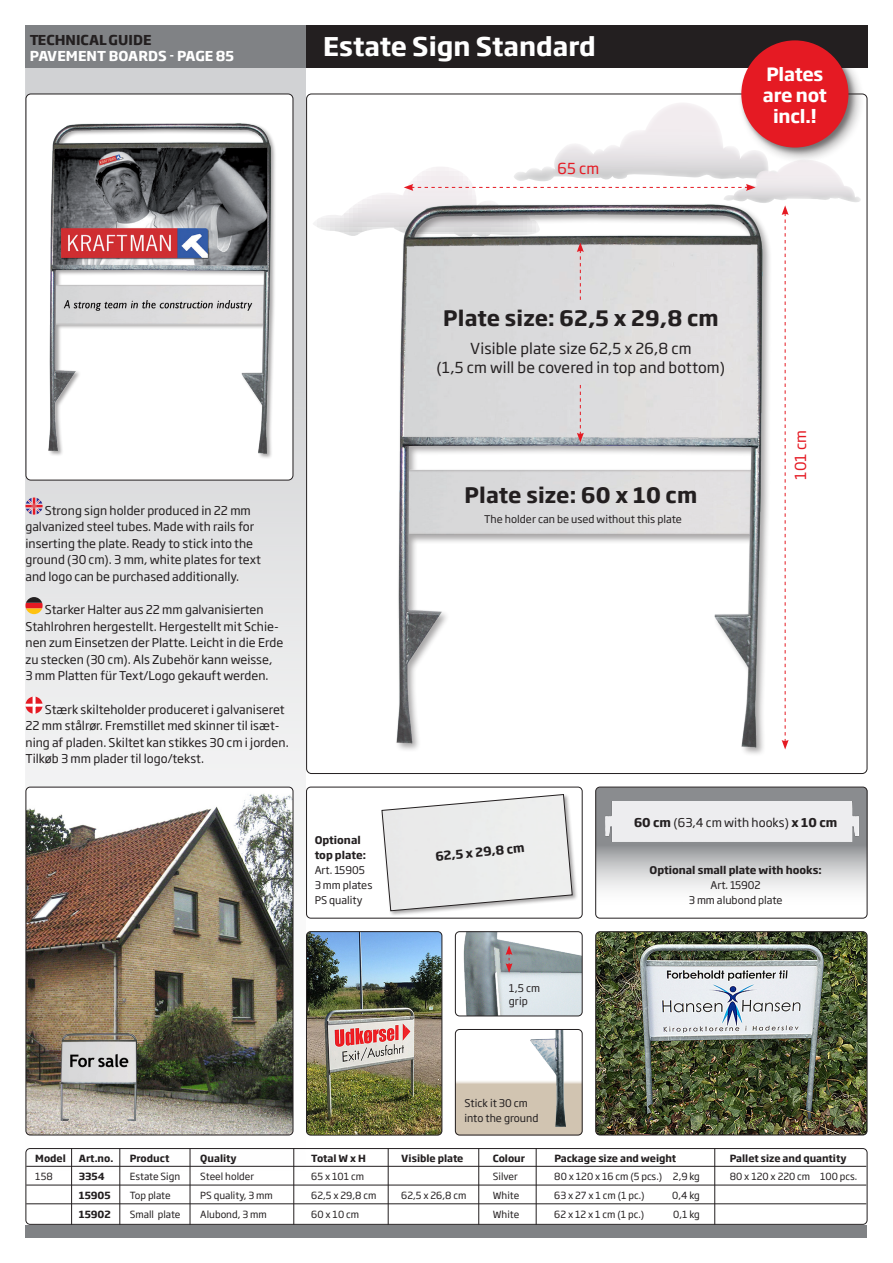
<style>
.page{position:relative;width:893px;height:1263px;background:#fff}
.page>*{position:absolute;margin:0;border:0;box-sizing:border-box;transform-origin:0 0}
.t1{font:700 25.5px "Soho Gothic Pro";color:#fff}
.t2{font:700 21px "Soho Gothic Pro";letter-spacing:.01em;color:#231f20}
.t3{font:700 18px/21px "Soho Gothic Pro";letter-spacing:-.01em;color:#fff;text-align:center}
.t4{font:15px/19.5px "Soho Gothic Pro";letter-spacing:.01em;color:#231f20;text-align:center}
.t5{font:15px "Soho Gothic Pro";letter-spacing:.01em;color:#e51a23}
.t6{font:700 13.5px "Soho Gothic Pro";letter-spacing:.005em;color:#fff}
.t7{font:700 13.5px "Soho Gothic Pro";letter-spacing:.005em;color:#231f20}
.t8{font:12px/16.5px "Soho Gothic Pro";color:#231f20}
.t9{font:700 12px "Soho Gothic Pro";color:#231f20}
.t10{font:10.5px/15px "Soho Gothic Pro";color:#231f20}
.t11{font:700 10.5px/15px "Soho Gothic Pro";color:#231f20;text-align:center}
.t12{font:9.75px "Soho Gothic Pro";color:#231f20}
.t13{font:700 9.75px "Soho Gothic Pro";color:#231f20}
.s1{font-weight:700}
.s2{font-weight:400}
</style>
<div class="page">
<div style="left:306px;top:26px;width:561px;height:42px;background:#231f20"></div>
<div style="left:26px;top:26px;width:280px;height:42px;background:#808285"></div>
<div style="left:26px;top:1225px;width:841px;height:12px;background:#808285"></div>
<div style="left:26px;top:68px;width:280px;height:1157px;background:linear-gradient(to bottom,#c9cacd,#fff)"></div>
<svg style="left:596px;top:787px;width:271px;height:103px;background:#b7b9ba"></svg>
<svg style="left:26px;top:497px;width:17px;height:18px"></svg>
<svg style="left:26px;top:597px;width:17px;height:17px"></svg>
<svg style="left:26px;top:696px;width:17px;height:18px"></svg>
<div style="left:26px;top:94px;width:267px;height:386px;background:#fff;border-radius:5px"></div>
<div style="left:26px;top:94px;width:267px;height:386px;border:1px solid #231f20;border-radius:5px"></div>
<img style="left:26px;top:787px;width:267px;height:348px">
<div style="left:26px;top:787px;width:267px;height:348px;border:1px solid #231f20;border-radius:4px"></div>
<img style="left:596px;top:932px;width:271px;height:203px">
<div style="left:595px;top:931px;width:272px;height:204px;border:1px solid #231f20;border-radius:4px"></div>
<img style="left:463px;top:933px;width:119px;height:83px">
<div style="left:455px;top:931px;width:128px;height:85px;border:1px solid #231f20;border-radius:4px"></div>
<img style="left:61px;top:1033px;width:75px;height:88px">
<div style="left:306px;top:787px;width:277px;height:131px;border:1px solid #231f20;border-radius:4px"></div>
<div style="left:606px;top:801px;width:253px;height:40px;background:#ededef"></div>
<div style="left:595px;top:787px;width:272px;height:131px;border:1px solid #231f20;border-radius:4px"></div>
<img style="left:306px;top:932px;width:136px;height:203px">
<div style="left:306px;top:931px;width:136px;height:204px;border:1px solid #231f20;border-radius:4px"></div>
<div style="left:455px;top:1081px;width:127px;height:54px;background:#d1c4b1"></div>
<img style="left:530px;top:1031px;width:36px;height:96px">
<div style="left:455px;top:1029px;width:128px;height:106px;border:1px solid #231f20;border-radius:4px"></div>
<div style="left:738px;top:37px;width:127px;height:127px;background:#231f20;opacity:.4"></div>
<div style="left:741px;top:40px;width:107px;height:108px;background:#e51a23;border-radius:50%"></div>
<div style="left:48px;top:123px;width:229px;height:336px;background:#231f20;opacity:.4"></div>
<img style="left:48px;top:123px;width:223px;height:330px">
<svg style="left:506px;top:945px;width:7px;height:28px"></svg>
<div style="left:381px;top:793px;width:197px;height:124px;background:#231f20;opacity:.4"></div>
<svg style="left:382px;top:794px;width:191px;height:117px;background:#e6e7e7"></svg>
<hr style="left:26px;top:1166px;width:840px;height:1px;background:#231f20">
<hr style="left:26px;top:1185px;width:840px;height:1px;background:#231f20">
<hr style="left:26px;top:1203px;width:840px;height:1px;background:#231f20">
<div style="left:26px;top:1148px;width:841px;height:77px;border:1px solid #231f20;border-radius:4px"></div>
<hr style="left:119px;top:1148px;width:1px;height:77px;background:#231f20">
<hr style="left:71px;top:1148px;width:1px;height:77px;background:#231f20">
<hr style="left:293px;top:1148px;width:1px;height:77px;background:#231f20">
<hr style="left:388px;top:1148px;width:1px;height:77px;background:#231f20">
<hr style="left:478px;top:1148px;width:1px;height:77px;background:#231f20">
<hr style="left:536px;top:1148px;width:1px;height:77px;background:#231f20">
<hr style="left:714px;top:1148px;width:1px;height:77px;background:#231f20">
<hr style="left:190px;top:1148px;width:1px;height:77px;background:#231f20">
<svg style="left:313px;top:102px;width:548px;height:647px"></svg>
<p class="t7" style="left:30px;top:29px;width:123px">TECHNICAL GUIDE</p>
<p class="t6" style="left:30px;top:45px;width:206px">PAVEMENT BOARDS - PAGE 85</p>
<p class="t1" style="left:323px;top:27px;width:274px">Estate Sign Standard</p>
<p class="t5" style="left:558px;top:157px;width:43px">65 cm</p>
<p class="t3" style="left:763px;top:63px;width:65px">Plates are not incl.!</p>
<p class="t8" style="left:26px;top:501px;width:237px;text-indent:19px">Strong sign holder produced in 22 mm galvanized steel tubes. Made with rails for inserting the plate. Ready to stick into the ground (30 cm). 3 mm, white plates for text and logo can be purchased additionally.</p>
<p class="t8" style="left:26px;top:601px;width:259px;text-indent:19px">Starker Halter aus 22 mm galvanisierten Stahlrohren hergestellt. Hergestellt mit Schie&shy;nen zum Einsetzen der Platte. Leicht in die Erde zu stecken (30 cm). Als Zubehör kann weisse,<br>3 mm Platten für Text/Logo gekauft werden.</p>
<p class="t8" style="left:26px;top:700px;width:265px;text-indent:19px">Stærk skilteholder produceret i galvaniseret 22 mm stålrør. Fremstillet med skinner til isæt&shy;ning af pladen. Skiltet kan stikkes 30 cm i jorden.<br>Tilkøb 3 mm plader til logo/tekst.</p>
<p class="t10" style="left:315px;top:832px;width:59px"><span class="s1">Optional top plate:<br></span>Art. 15905<br>3 mm plates</p>
<p class="t10" style="left:315px;top:892px;width:49px">PS quality</p>
<p class="t2" style="left:443px;top:301px;width:277px">Plate size: 62,5 x 29,8 cm</p>
<p class="t4" style="left:436px;top:338px;width:290px">Visible plate size 62,5 x 26,8 cm<br>(1,5 cm will be covered in top and bottom)</p>
<p class="t2" style="left:464px;top:478px;width:234px">Plate size: 60 x 10 cm</p>
<p class="t10" style="left:484px;top:511px;width:199px">The holder can be used without this plate</p>
<p class="t5" style="left:789px;top:480px;width:51px;rotate:-90deg">101 cm</p>
<p class="t9" style="left:435px;top:847px;width:91px;rotate:-6deg">62,5 x 29,8 cm</p>
<p class="t10" style="left:509px;top:980px;width:33px">1,5 cm</p>
<p class="t10" style="left:509px;top:993px;width:21px">grip</p>
<p class="t10" style="left:465px;top:1095px;width:75px">Stick it 30 cm into the ground</p>
<p class="t8" style="left:634px;top:814px;width:205px"><span class="s1">60 cm</span> (63,4 cm with hooks) <span class="s1">x 10 cm</span></p>
<p class="t11" style="left:649px;top:861px;width:174px">Optional small plate with hooks:<br><span class="s2">Art. 15902<br>3 mm alubond plate</span></p>
<p class="t13" style="left:35px;top:1150px;width:32px">Model</p>
<p class="t13" style="left:79px;top:1150px;width:36px">Art.no.</p>
<p class="t13" style="left:130px;top:1150px;width:41px">Product</p>
<p class="t13" style="left:200px;top:1150px;width:38px">Quality</p>
<p class="t13" style="left:311px;top:1150px;width:56px">Total W x H</p>
<p class="t13" style="left:401px;top:1150px;width:64px">Visible plate</p>
<p class="t13" style="left:493px;top:1150px;width:34px">Colour</p>
<p class="t13" style="left:554px;top:1150px;width:123px">Package size and weight</p>
<p class="t13" style="left:730px;top:1150px;width:118px">Pallet size and quantity</p>
<p class="t12" style="left:35px;top:1169px;width:19px">158</p>
<p class="t13" style="left:79px;top:1169px;width:27px">3354</p>
<p class="t12" style="left:130px;top:1169px;width:52px">Estate Sign</p>
<p class="t12" style="left:200px;top:1169px;width:55px">Steel holder</p>
<p class="t12" style="left:311px;top:1169px;width:54px">65 x 101 cm</p>
<p class="t12" style="left:493px;top:1169px;width:26px">Silver</p>
<p class="t12" style="left:554px;top:1169px;width:147px">80 x 120 x 16 cm (5 pcs.) 2,9 kg</p>
<p class="t12" style="left:730px;top:1169px;width:129px">80 x 120 x 220 cm 100 pcs.</p>
<p class="t13" style="left:79px;top:1188px;width:33px">15905</p>
<p class="t12" style="left:130px;top:1188px;width:42px">Top plate</p>
<p class="t12" style="left:200px;top:1188px;width:74px">PS quality, 3 mm</p>
<p class="t12" style="left:311px;top:1188px;width:67px">62,5 x 29,8 cm</p>
<p class="t12" style="left:401px;top:1188px;width:67px">62,5 x 26,8 cm</p>
<p class="t12" style="left:493px;top:1188px;width:28px">White</p>
<p class="t12" style="left:554px;top:1188px;width:92px">63 x 27 x 1 cm (1 pc.)</p>
<p class="t12" style="left:672px;top:1188px;width:29px">0,4 kg</p>
<p class="t13" style="left:79px;top:1206px;width:34px">15902</p>
<p class="t12" style="left:130px;top:1207px;width:52px">Small plate</p>
<p class="t12" style="left:200px;top:1207px;width:68px">Alubond, 3 mm</p>
<p class="t12" style="left:311px;top:1207px;width:49px">60 x 10 cm</p>
<p class="t12" style="left:493px;top:1207px;width:28px">White</p>
<p class="t12" style="left:554px;top:1207px;width:92px">62 x 12 x 1 cm (1 pc.)</p>
<p class="t12" style="left:673px;top:1207px;width:28px">0,1 kg</p>
</div>
